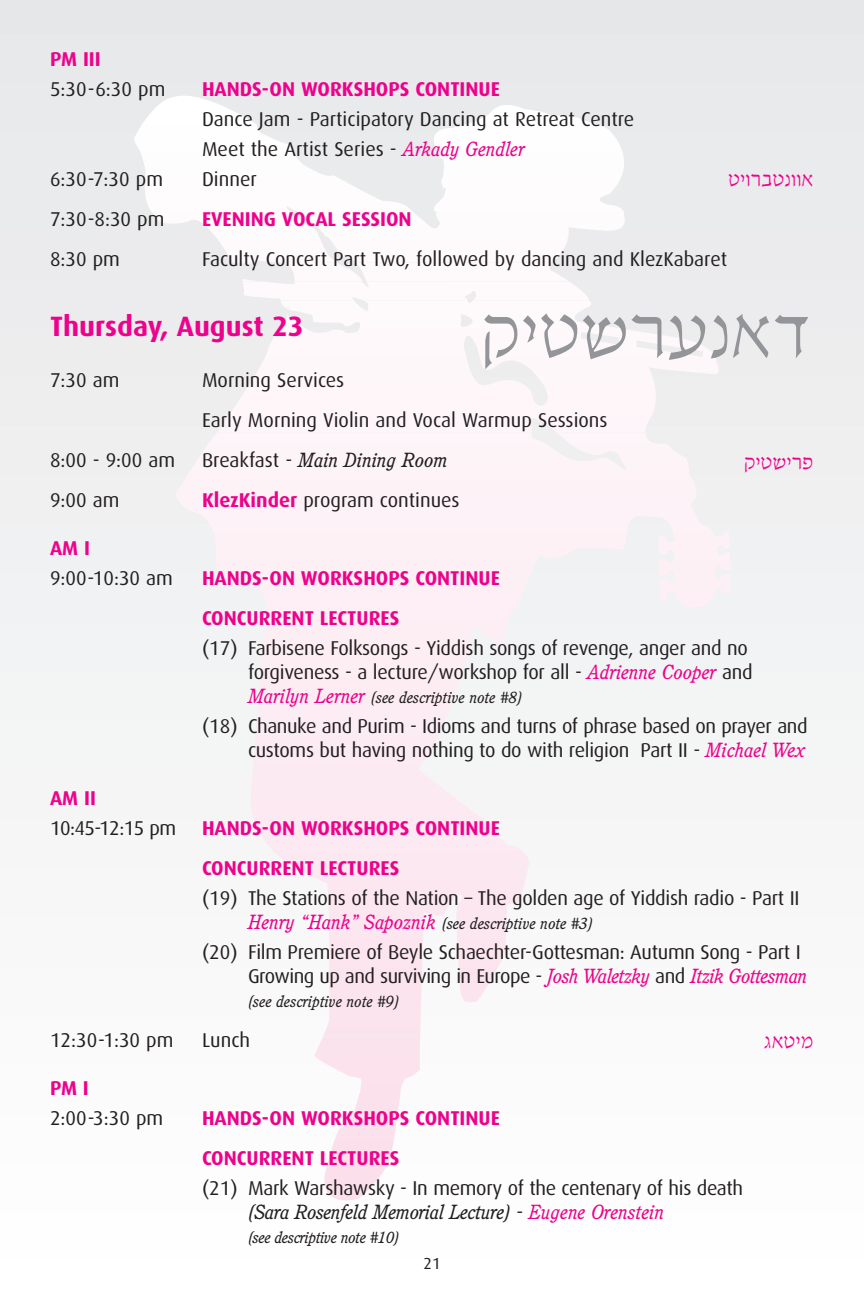
<style>
.page{position:relative;width:864px;height:1296px;background:#fff}
.page>*{position:absolute;margin:0;border:0;box-sizing:border-box;transform-origin:0 0}
.t1{font:300 84px "Ada";color:#939598}
.t2{font:700 28px "Dax";color:#ed028c}
.t3{font:300 24px "Ada";color:#ed028c}
.t4{font:20px/24px "Dax";letter-spacing:-.015em;color:#231f20}
.t5{font:700 20px/40px "Dax";color:#ed028c}
.t6{font:italic 20px "Cushing";letter-spacing:-.01em;color:#231f20}
.t7{font:italic 16px "Cushing";color:#231f20}
.t8{font:italic 16px "Cushing";letter-spacing:-.02em;color:#231f20}
.t9{font:16px "Dax";color:#231f20}
.s1{font-family:"Cushing";font-style:italic;color:#ed028c}
.s2{font-family:"Dax";font-style:normal}
.s3{font-weight:700;color:#ed028c}
.s4{font-size:20px;color:#ed028c}
.s5{color:#ed028c}
</style>
<div class="page">
<div style="left:0;top:0;width:864px;height:31px;background:#e6e7e9"></div>
<div style="left:0;top:39px;width:864px;height:41px;background:#e8e9ea"></div>
<div style="left:0;top:88px;width:864px;height:41px;background:#e9eaeb"></div>
<div style="left:0;top:138px;width:864px;height:40px;background:#eaebec"></div>
<div style="left:0;top:187px;width:864px;height:40px;background:#eaebec"></div>
<div style="left:0;top:236px;width:864px;height:40px;background:#ebebed"></div>
<div style="left:0;top:285px;width:864px;height:40px;background:#ececee"></div>
<div style="left:0;top:334px;width:864px;height:40px;background:#ededee"></div>
<div style="left:0;top:383px;width:864px;height:40px;background:#eeeeef"></div>
<div style="left:0;top:432px;width:864px;height:40px;background:#efeff0"></div>
<div style="left:0;top:481px;width:864px;height:40px;background:#f0f0f1"></div>
<div style="left:0;top:530px;width:864px;height:40px;background:#f0f1f2"></div>
<div style="left:0;top:579px;width:864px;height:40px;background:#f1f2f3"></div>
<div style="left:0;top:628px;width:864px;height:40px;background:#f2f3f4"></div>
<div style="left:0;top:677px;width:864px;height:40px;background:#f3f4f4"></div>
<div style="left:0;top:726px;width:864px;height:40px;background:#f4f5f5"></div>
<div style="left:0;top:775px;width:864px;height:40px;background:#f5f5f6"></div>
<div style="left:0;top:824px;width:864px;height:40px;background:#f6f6f7"></div>
<div style="left:0;top:873px;width:864px;height:40px;background:#f7f7f8"></div>
<div style="left:0;top:922px;width:864px;height:40px;background:#f8f8f9"></div>
<div style="left:0;top:971px;width:864px;height:40px;background:#f9f9f9"></div>
<div style="left:0;top:1020px;width:864px;height:40px;background:#fafafa"></div>
<div style="left:0;top:1069px;width:864px;height:40px;background:#fbfbfb"></div>
<div style="left:314px;top:1037px;width:106px;height:18px;background:#fbe3ed"></div>
<svg style="left:314px;top:1055px;width:106px;height:29px;fill:#fbe2ed"></svg>
<svg style="left:354px;top:1084px;width:48px;height:29px"></svg>
<svg style="left:334px;top:1113px;width:64px;height:29px;fill:#fbe1ec"></svg>
<svg style="left:325px;top:1142px;width:69px;height:29px;background:#fbe3ed"></svg>
<svg style="left:324px;top:1171px;width:60px;height:29px;fill:#fbdfeb"></svg>
<div style="left:293px;top:867px;width:235px;height:14px;background:#fce8f0"></div>
<svg style="left:323px;top:881px;width:202px;height:29px;fill:#fce7f0"></svg>
<div style="left:293px;top:910px;width:235px;height:29px;background:linear-gradient(to right,#faedf3,#fbecf2)"></div>
<div style="left:293px;top:939px;width:235px;height:29px;background:linear-gradient(to right,#faecf3,#faedf3)"></div>
<svg style="left:329px;top:968px;width:169px;height:29px;fill:#fce4ee"></svg>
<svg style="left:327px;top:997px;width:153px;height:29px;fill:#fce4ee"></svg>
<svg style="left:323px;top:1026px;width:97px;height:11px"></svg>
<hr style="left:251px;top:734px;width:278px;height:1px;background:#fcecf3">
<div style="left:251px;top:735px;width:278px;height:29px;background:#fcebf2"></div>
<div style="left:251px;top:764px;width:278px;height:29px;background:#fceaf2"></div>
<div style="left:251px;top:793px;width:278px;height:29px;background:#fce9f1"></div>
<div style="left:251px;top:822px;width:278px;height:30px;background:#fce9f1"></div>
<div style="left:251px;top:852px;width:278px;height:15px;background:#fce8f0"></div>
<div style="left:256px;top:602px;width:453px;height:17px;background:#fdeff5"></div>
<div style="left:256px;top:619px;width:453px;height:29px;background:#fdeef4"></div>
<div style="left:256px;top:648px;width:453px;height:29px;background:#f3f3f4"></div>
<div style="left:256px;top:706px;width:453px;height:28px;background:#f4f4f4"></div>
<svg style="left:216px;top:546px;width:514px;height:15px;fill:#fdf1f6"></svg>
<div style="left:215px;top:561px;width:515px;height:29px;background:#fdf0f5"></div>
<div style="left:215px;top:590px;width:515px;height:12px;background:#fdeff5"></div>
<div style="left:176px;top:489px;width:554px;height:14px;background:#fdf3f7"></div>
<div style="left:176px;top:503px;width:554px;height:29px;background:#fdf2f7"></div>
<div style="left:176px;top:532px;width:554px;height:14px;background:#fdf1f6"></div>
<svg style="left:209px;top:433px;width:447px;height:11px;fill:#fdf5f9"></svg>
<div style="left:179px;top:444px;width:517px;height:30px;background:#fdf4f8"></div>
<div style="left:179px;top:474px;width:517px;height:15px;background:#fdf3f7"></div>
<svg style="left:266px;top:338px;width:449px;height:19px;background:#fbf6f8"></svg>
<div style="left:217px;top:357px;width:505px;height:29px;background:linear-gradient(to right,#faf5f7,#faf5f7)"></div>
<div style="left:230px;top:386px;width:426px;height:29px;background:#fef6f9"></div>
<div style="left:217px;top:415px;width:505px;height:17px;background:linear-gradient(to right,#fff6fb,#f5f1f4)"></div>
<div style="left:273px;top:328px;width:407px;height:10px;background:#fef8fa"></div>
<svg style="left:242px;top:281px;width:438px;height:47px"></svg>
<hr style="left:242px;top:299px;width:347px;height:2px;background:#fef9fb">
<svg style="left:233px;top:262px;width:318px;height:8px;fill:#fefafc"></svg>
<svg style="left:233px;top:270px;width:336px;height:11px;fill:#fef9fb"></svg>
<svg style="left:142px;top:96px;width:456px;height:29px"></svg>
<div style="left:134px;top:125px;width:508px;height:29px;background:linear-gradient(to right,#f7f7f7,#f6f7f7)"></div>
<div style="left:134px;top:154px;width:508px;height:29px;background:linear-gradient(to right,#f8f8f8,#f7f7f7)"></div>
<svg style="left:134px;top:183px;width:508px;height:29px;fill:#fefcfd"></svg>
<svg style="left:134px;top:212px;width:508px;height:29px;fill:#fefbfc"></svg>
<div style="left:134px;top:241px;width:508px;height:21px;background:linear-gradient(to right,#f6f4f6,#f8f5f7)"></div>
<p class="t5" style="left:50px;top:40px;width:52px">PM III</p>
<p class="t4" style="left:50px;top:78px;width:117px">5:30-6:30 pm</p>
<p class="t5" style="left:202px;top:70px;width:299px">HANDS-ON WORKSHOPS CONTINUE</p>
<p class="t4" style="left:202px;top:105px;width:434px;line-height:30px">Dance Jam - Participatory Dancing at Retreat Centre<br>Meet the Artist Series - <span class="s1">Arkady Gendler</span></p>
<p class="t4" style="left:50px;top:168px;width:115px">6:30-7:30 pm</p>
<p class="t4" style="left:202px;top:168px;width:56px">Dinner</p>
<p class="t4" style="left:50px;top:208px;width:116px">7:30-8:30 pm</p>
<p class="t5" style="left:202px;top:200px;width:211px">EVENING VOCAL SESSION</p>
<p class="t4" style="left:50px;top:248px;width:72px">8:30 pm</p>
<p class="t4" style="left:202px;top:248px;width:527px">Faculty Concert Part Two, followed by dancing and KlezKabaret</p>
<p class="t3" style="left:729px;top:163px;width:87px">yhurcybuut</p>
<h1 class="t1" style="left:484px;top:278px;width:331px">ehyargbts</h1>
<h2 class="t2" style="left:50px;top:314px;width:255px">Thursday, August 23</h2>
<p class="t4" style="left:50px;top:370px;width:71px">7:30 am</p>
<p class="t4" style="left:202px;top:362px;width:407px;line-height:40px">Morning Services<br>Early Morning Violin and Vocal Warmup Sessions</p>
<p class="t4" style="left:50px;top:450px;width:127px">8:00 - 9:00 am</p>
<p class="t6" style="left:202px;top:452px;width:247px"><span class="s2">Breakfast -</span> Main Dining Room</p>
<p class="t4" style="left:50px;top:490px;width:71px">9:00 am</p>
<p class="t4" style="left:202px;top:490px;width:259px"><span class="s3">KlezKinder</span> program continues</p>
<p class="t5" style="left:50px;top:530px;width:42px">AM I</p>
<p class="t4" style="left:50px;top:568px;width:124px">9:00-10:30 am</p>
<p class="t5" style="left:202px;top:560px;width:299px">HANDS-ON WORKSHOPS CONTINUE<br>CONCURRENT LECTURES</p>
<p class="t4" style="left:202px;top:638px;width:552px;text-align:right">(17) Farbisene Folksongs - Yiddish songs of revenge, anger and no forgiveness - a lecture/workshop for all - <span class="s1">Adrienne Cooper</span> and</p>
<p class="t7" style="left:248px;top:691px;width:276px"><span class="s4">Marilyn Lerner</span> (see descriptive note #8)</p>
<p class="t4" style="left:202px;top:716px;width:607px;text-align:right">(18) Chanuke and Purim - Idioms and turns of phrase based on prayer and customs but having nothing to do with religion Part II - <span class="s1">Michael Wex</span></p>
<p class="t5" style="left:50px;top:780px;width:47px">AM II</p>
<p class="t4" style="left:50px;top:818px;width:128px">10:45-12:15 pm</p>
<p class="t5" style="left:202px;top:810px;width:299px">HANDS-ON WORKSHOPS CONTINUE<br>CONCURRENT LECTURES</p>
<p class="t4" style="left:202px;top:888px;width:599px">(19) The Stations of the Nation – The golden age of Yiddish radio - Part II</p>
<p class="t7" style="left:248px;top:917px;width:347px"><span class="s4">Henry “Hank” Sapoznik</span> (see descriptive note #3)</p>
<p class="t4" style="left:248px;top:942px;width:561px;text-indent:-46px">(20) Film Premiere of Beyle Schaechter-Gottesman: Autumn Song - Part I<br>Growing up and surviving in Europe - <span class="s1">Josh Waletzky</span> and <span class="s1">Itzik Gottesman</span></p>
<p class="t7" style="left:248px;top:995px;width:153px">(see descriptive note #9)</p>
<p class="t4" style="left:50px;top:1030px;width:125px">12:30-1:30 pm</p>
<p class="t4" style="left:202px;top:1030px;width:50px">Lunch</p>
<p class="t5" style="left:50px;top:1070px;width:40px">PM I</p>
<p class="t4" style="left:50px;top:1108px;width:115px">2:00-3:30 pm</p>
<p class="t5" style="left:202px;top:1100px;width:299px">HANDS-ON WORKSHOPS CONTINUE<br>CONCURRENT LECTURES</p>
<p class="t4" style="left:202px;top:1178px;width:543px">(21) Mark Warshawsky - In memory of the centenary of his death</p>
<p class="t6" style="left:248px;top:1204px;width:418px">(Sara Rosenfeld Memorial Lecture) <span class="s2">-</span> <span class="s5">Eugene Orenstein</span></p>
<p class="t8" style="left:248px;top:1231px;width:153px">(see descriptive note #10)</p>
<p class="t3" style="left:745px;top:446px;width:70px">ehyahrp</p>
<p class="t3" style="left:764px;top:1026px;width:51px">dtyhn</p>
<p class="t9" style="left:424px;top:1256px;width:18px">21</p>
</div>
